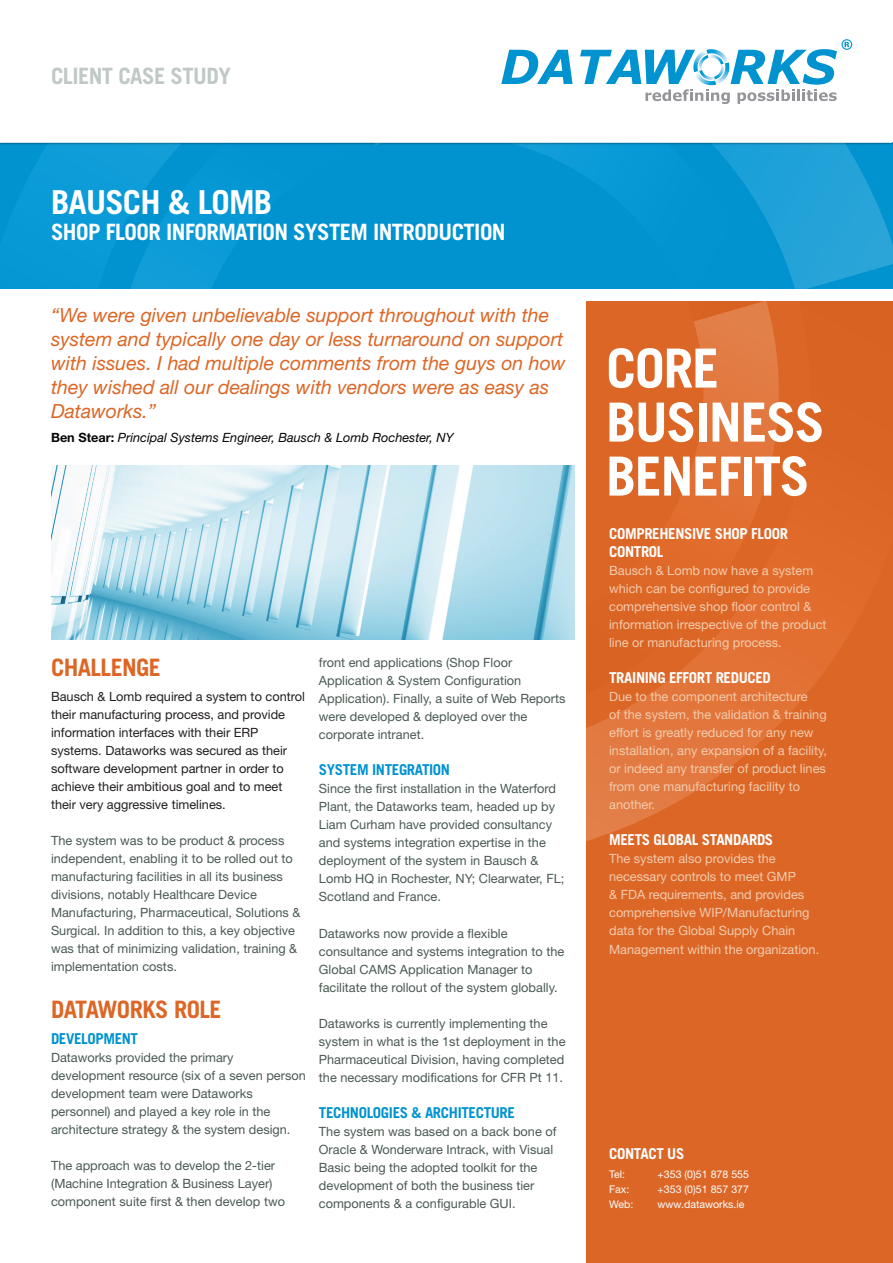
<style>
.page{position:relative;width:893px;height:1263px;background:#fff}
.page>*{position:absolute;margin:0;border:0;box-sizing:border-box;transform-origin:0 0}
.t1{font:700 54px/54px "Trade Gothic";letter-spacing:-.025em;color:#fff}
.t2{font:700 33px "Trade Gothic";letter-spacing:-.025em;color:#fff}
.t3{font:700 24px "Trade Gothic";letter-spacing:-.025em;color:#dc6626}
.t4{font:700 22.5px "Trade Gothic";letter-spacing:-.025em;color:#fff}
.t5{font:700 22.5px "Trade Gothic";letter-spacing:-.025em;color:#c0c9c5}
.t6{font:italic 19.5px/24px "Helvetica Neue";color:#dc6626}
.t7{font:700 15px/18px "Trade Gothic";letter-spacing:-.025em;color:#fff}
.t8{font:700 15px "Trade Gothic";letter-spacing:-.025em;color:#0093d0}
.t9{font:12.75px/18px "Helvetica Neue";color:#4b5a52}
.t10{font:12.75px/18px "Helvetica Neue";color:#f4cbad}
.t11{font:12.75px/18px "Helvetica Neue";color:#231f20}
.t12{font:italic 12.75px "Helvetica Neue";color:#050504}
.t13{font:10.65px "Helvetica Neue";color:#fff}
.s1{font-weight:700;font-style:normal}
</style>
<div class="page">
<div style="left:587px;top:302px;width:306px;height:961px;background:#dc6626"></div>
<svg style="left:587px;top:642px;width:249px;height:199px"></svg>
<svg style="left:587px;top:302px;width:229px;height:410px"></svg>
<svg style="left:587px;top:302px;width:179px;height:19px"></svg>
<svg style="left:501px;top:50px;width:72px;height:34px"></svg>
<svg style="left:580px;top:39px;width:272px;height:65px"></svg>
<img style="left:51px;top:465px;width:523px;height:174px">
<div style="left:0;top:145px;width:76px;height:144px;background:#0699d6"></div>
<svg style="left:766px;top:145px;width:127px;height:144px;background:#1b9fd6"></svg>
<svg style="left:76px;top:145px;width:279px;height:144px;background:#0596d3"></svg>
<div style="left:355px;top:145px;width:411px;height:144px;background:#0093d0"></div>
<img style="left:0;top:142px;width:893px;height:3px">
<hr style="left:1px;top:142px;width:891px;height:1px;background:#fff">
<h3 class="t5" style="left:51px;top:62px;width:181px">CLIENT CASE STUDY</h3>
<h2 class="t2" style="left:51px;top:182px;width:223px">BAUSCH &amp; LOMB</h2>
<h3 class="t4" style="left:51px;top:218px;width:456px">SHOP FLOOR INFORMATION SYSTEM INTRODUCTION</h3>
<p class="t6" style="left:51px;top:302px;width:516px">“We were given unbelievable support throughout with the system and typically one day or less turnaround on support with issues. I had multiple comments from the guys on how they wished all our dealings with vendors were as easy as Dataworks.”</p>
<p class="t12" style="left:51px;top:429px;width:404px"><span class="s1">Ben Stear:</span> Principal Systems Engineer, Bausch &amp; Lomb Rochester, NY</p>
<h3 class="t3" style="left:51px;top:652px;width:111px">CHALLENGE</h3>
<p class="t11" style="left:51px;top:687px;width:255px">Bausch &amp; Lomb required a system to control their manufacturing process, and provide information interfaces with their ERP systems. Dataworks was secured as their software development partner in order to achieve their ambitious goal and to meet their very aggressive timelines.</p>
<p class="t9" style="left:51px;top:831px;width:251px">The system was to be product &amp; process independent, enabling it to be rolled out to manufacturing facilities in all its business divisions, notably Healthcare Device Manufacturing, Pharmaceutical, Solutions &amp; Surgical. In addition to this, a key objective was that of minimizing validation, training &amp; implementation costs.</p>
<h3 class="t3" style="left:51px;top:995px;width:172px">DATAWORKS ROLE</h3>
<p class="t8" style="left:51px;top:1029px;width:89px">DEVELOPMENT</p>
<p class="t9" style="left:51px;top:1048px;width:256px">Dataworks provided the primary development resource (six of a seven person development team were Dataworks personnel) and played a key role in the architecture strategy &amp; the system design.</p>
<p class="t9" style="left:51px;top:1156px;width:236px">The approach was to develop the 2-tier (Machine Integration &amp; Business Layer) component suite first &amp; then develop two</p>
<p class="t9" style="left:319px;top:654px;width:248px">front end applications (Shop Floor Application &amp; System Configuration Application). Finally, a suite of Web Reports were developed &amp; deployed over the corporate intranet.</p>
<p class="t8" style="left:319px;top:761px;width:133px">SYSTEM INTEGRATION</p>
<p class="t9" style="left:319px;top:780px;width:247px">Since the first installation in the Waterford Plant, the Dataworks team, headed up by Liam Curham have provided consultancy and systems integration expertise in the deployment of the system in Bausch &amp; Lomb HQ in Rochester, NY; Clearwater, FL; Scotland and France.</p>
<p class="t9" style="left:319px;top:924px;width:247px">Dataworks now provide a flexible consultance and systems integration to the Global CAMS Application Manager to facilitate the rollout of the system globally.</p>
<p class="t9" style="left:319px;top:1014px;width:248px">Dataworks is currently implementing the system in what is the 1st deployment in the Pharmaceutical Division, having completed the necessary modifications for CFR Pt 11.</p>
<p class="t8" style="left:319px;top:1103px;width:198px">TECHNOLOGIES &amp; ARCHITECTURE</p>
<p class="t9" style="left:319px;top:1122px;width:239px">The system was based on a back bone of Oracle &amp; Wonderware Intrack, with Visual Basic being the adopted toolkit for the development of both the business tier components &amp; a configurable GUI.</p>
<h1 class="t1" style="left:606px;top:340px;width:220px">CORE<br>BUSINESS<br>BENEFITS</h1>
<p class="t7" style="left:609px;top:525px;width:180px">COMPREHENSIVE SHOP FLOOR<br>CONTROL</p>
<p class="t10" style="left:609px;top:562px;width:219px">Bausch &amp; Lomb now have a system which can be configured to provide comprehensive shop floor control &amp; information irrespective of the product line or manufacturing process.</p>
<p class="t7" style="left:609px;top:669px;width:163px">TRAINING EFFORT REDUCED</p>
<p class="t10" style="left:609px;top:688px;width:219px">Due to the component architecture<br>of the system, the validation &amp; training effort is greatly reduced for any new installation, any expansion of a facility, or indeed any transfer of product lines from one manufacturing facility to another.</p>
<p class="t7" style="left:609px;top:831px;width:166px">MEETS GLOBAL STANDARDS</p>
<p class="t10" style="left:609px;top:850px;width:212px">The system also provides the necessary controls to meet GMP<br>&amp; FDA requirements, and provides comprehensive WIP/Manufacturing data for the Global Supply Chain<br>Management within the organization.</p>
<p class="t7" style="left:609px;top:1145px;width:77px">CONTACT US</p>
<p class="t13" style="left:609px;top:1167px;width:17px">Tel:</p>
<p class="t13" style="left:657px;top:1167px;width:93px">+353 (0)51 878 555</p>
<p class="t13" style="left:609px;top:1182px;width:22px">Fax:</p>
<p class="t13" style="left:657px;top:1182px;width:93px">+353 (0)51 857 377</p>
<p class="t13" style="left:609px;top:1197px;width:26px">Web:</p>
<p class="t13" style="left:657px;top:1197px;width:89px">www.dataworks.ie</p>
</div>
